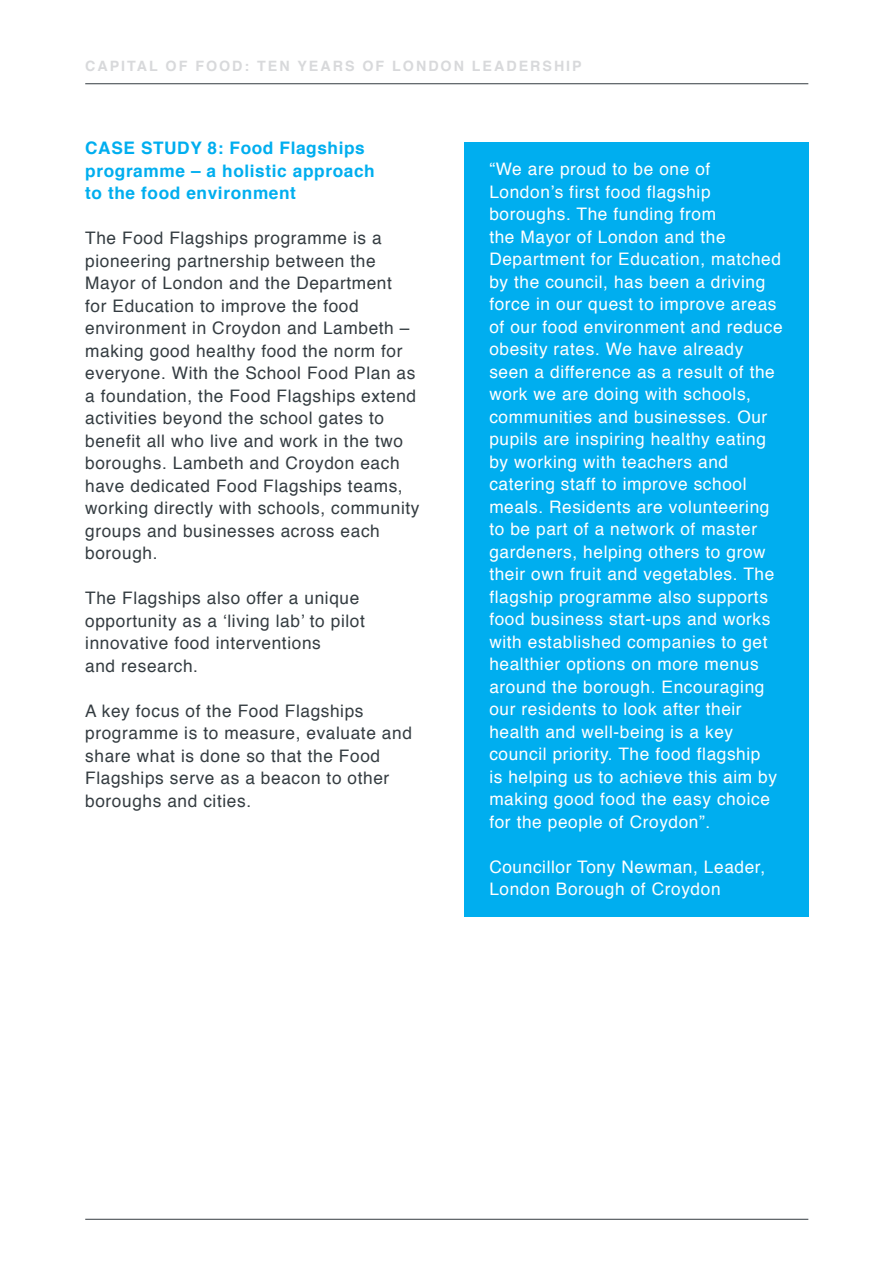
<style>
.page{position:relative;width:893px;height:1261px;background:#fff}
.page>*{position:absolute;margin:0;border:0;box-sizing:border-box;transform-origin:0 0}
.t1{font:17.25px/22.5px "Helvetica";letter-spacing:.035em;color:#fff}
.t2{font:17.25px/22.5px "Helvetica";letter-spacing:.035em;color:#343c41}
.t3{font:700 17.25px/22.5px "Helvetica";letter-spacing:.035em;color:#00aeef}
.t4{font:700 14.25px "Helvetica";letter-spacing:.14em;color:#d8d9db}
</style>
<div class="page">
<hr style="left:85px;top:83px;width:723px;height:1px;background:#343c41">
<hr style="left:85px;top:1219px;width:723px;height:1px;background:#343c41">
<div style="left:464px;top:142px;width:344px;height:774px;background:#00aeef"></div>
<p class="t4" style="left:85px;top:54px;width:498px">CAPITAL OF FOOD: TEN YEARS OF LONDON LEADERSHIP</p>
<p class="t3" style="left:85px;top:137px;width:291px">CASE STUDY 8: Food Flagships programme – a holistic approach to the food environment</p>
<p class="t2" style="left:85px;top:227px;width:336px">The Food Flagships programme is a pioneering partnership between the Mayor of London and the Department<br>for Education to improve the food environment in Croydon and Lambeth – making good healthy food the norm for everyone. With the School Food Plan as a foundation, the Food Flagships extend activities beyond the school gates to benefit all who live and work in the two boroughs. Lambeth and Croydon each have dedicated Food Flagships teams, working directly with schools, community groups and businesses across each borough.</p>
<p class="t2" style="left:85px;top:587px;width:281px">The Flagships also offer a unique opportunity as a ‘living lab’ to pilot innovative food interventions<br>and research.</p>
<p class="t2" style="left:85px;top:700px;width:328px">A key focus of the Food Flagships programme is to measure, evaluate and share what is done so that the Food<br>Flagships serve as a beacon to other boroughs and cities.</p>
<p class="t1" style="left:489px;top:159px;width:295px">“We are proud to be one of<br>London’s first food flagship boroughs. The funding from<br>the Mayor of London and the<br>Department for Education, matched by the council, has been a driving force in our quest to improve areas of our food environment and reduce obesity rates. We have already seen a difference as a result of the work we are doing with schools, communities and businesses. Our pupils are inspiring healthy eating by working with teachers and catering staff to improve school meals. Residents are volunteering to be part of a network of master gardeners, helping others to grow their own fruit and vegetables. The flagship programme also supports food business start-ups and works with established companies to get healthier options on more menus around the borough. Encouraging our residents to look after their health and well-being is a key council priority. The food flagship<br>is helping us to achieve this aim by making good food the easy choice for the people of Croydon”.</p>
<p class="t1" style="left:489px;top:856px;width:277px">Councillor Tony Newman, Leader,<br>London Borough of Croydon</p>
</div>
